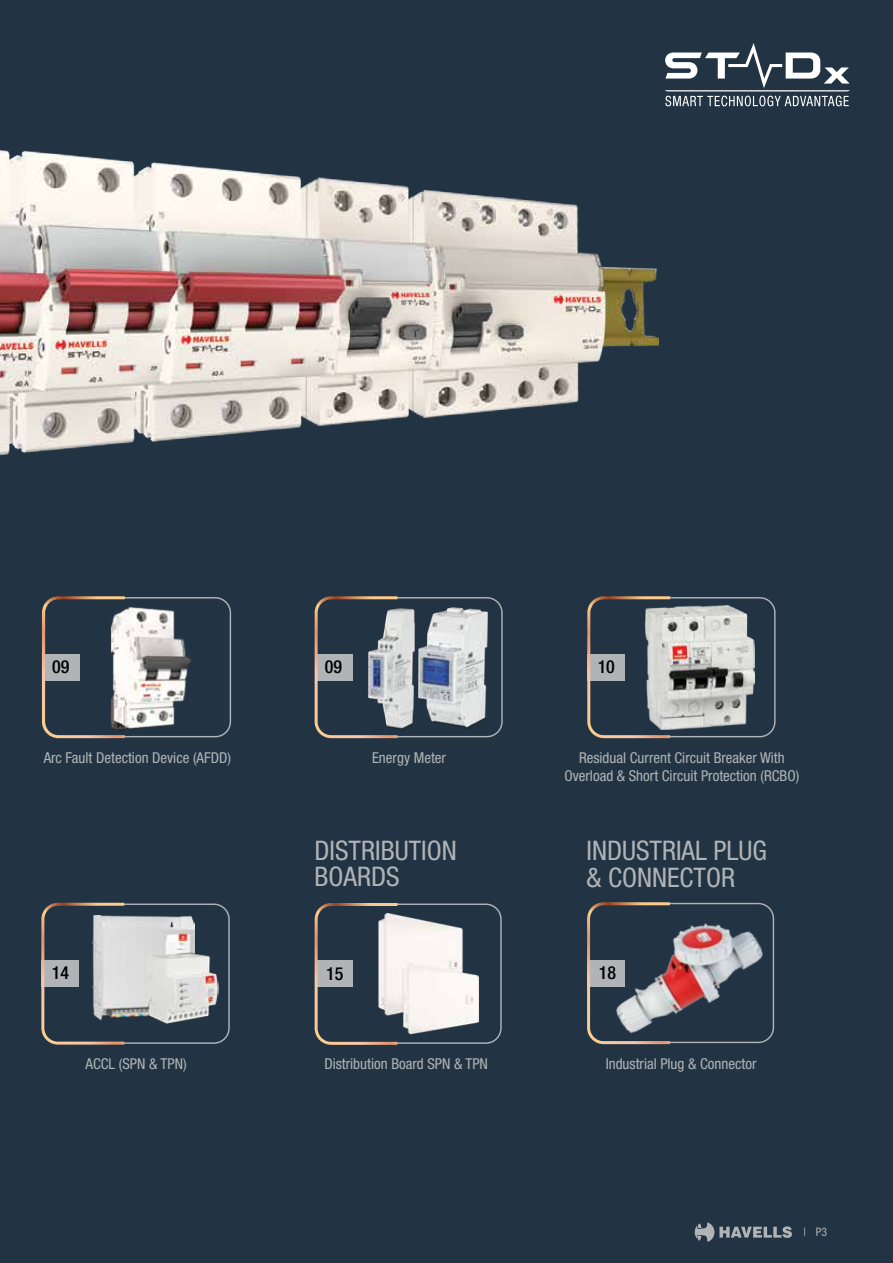
<style>
.page{position:relative;width:893px;height:1263px;background:#223444}
.page>*{position:absolute;margin:0;border:0;box-sizing:border-box;transform-origin:0 0}
.t1{font:condensed 27px/25.5px "Helvetica Neue";color:#b1b4b6}
.t2{font:500 condensed 18px "Helvetica Neue";color:#000}
.t3{font:condensed 15px/18px "Helvetica Neue";color:#b1b4b6;text-align:center}
.t4{font:condensed 11.7px "Helvetica Neue";color:#b1b4b6}
</style>
<div class="page">
<div style="left:44px;top:597px;width:187px;height:140px;border:1px solid #b1b4b6;border-radius:15px"></div>
<div style="left:315px;top:597px;width:188px;height:140px;border:1px solid #b1b4b6;border-radius:15px"></div>
<div style="left:588px;top:597px;width:188px;height:140px;border:1px solid #b1b4b6;border-radius:15px"></div>
<svg style="left:42px;top:596px;width:83px;height:142px"></svg>
<svg style="left:315px;top:596px;width:82px;height:142px"></svg>
<svg style="left:587px;top:596px;width:83px;height:142px"></svg>
<svg style="left:695px;top:1222px;width:97px;height:20px"></svg>
<div style="left:316px;top:903px;width:186px;height:141px;border:1px solid #b1b4b6;border-radius:15px"></div>
<img style="left:397px;top:914px;width:81px;height:120px">
<svg style="left:315px;top:903px;width:82px;height:142px"></svg>
<img style="left:587px;top:902px;width:188px;height:143px">
<img style="left:645px;top:605px;width:110px;height:124px">
<img style="left:111px;top:607px;width:80px;height:123px">
<img style="left:418px;top:607px;width:71px;height:121px">
<img style="left:367px;top:607px;width:48px;height:123px">
<img style="left:0;top:150px;width:658px;height:306px">
<div style="left:42px;top:903px;width:188px;height:141px;border:1px solid #b1b4b6;border-radius:15px"></div>
<svg style="left:41px;top:903px;width:83px;height:141px"></svg>
<img style="left:93px;top:915px;width:102px;height:106px">
<img style="left:148px;top:952px;width:71px;height:72px">
<svg style="left:665px;top:43px;width:185px;height:63px"></svg>
<p class="t2" style="left:52px;top:656px;width:19px">09</p>
<p class="t2" style="left:325px;top:656px;width:19px">09</p>
<p class="t2" style="left:598px;top:656px;width:19px">10</p>
<p class="t3" style="left:44px;top:748px;width:189px">Arc Fault Detection Device (AFDD)</p>
<p class="t3" style="left:564px;top:748px;width:236px">Residual Current Circuit Breaker With<br>Overload &amp; Short Circuit Protection (RCBO)</p>
<p class="t3" style="left:372px;top:748px;width:75px">Energy Meter</p>
<p class="t2" style="left:52px;top:962px;width:19px">14</p>
<p class="t3" style="left:86px;top:1055px;width:103px">ACCL (SPN &amp; TPN)</p>
<h1 class="t1" style="left:315px;top:838px;width:144px">DISTRIBUTION<br>BOARDS</h1>
<h1 class="t1" style="left:586px;top:837px;width:182px;line-height:27px">INDUSTRIAL PLUG &amp; CONNECTOR</h1>
<p class="t2" style="left:326px;top:962px;width:19px">15</p>
<p class="t2" style="left:599px;top:962px;width:19px">18</p>
<p class="t3" style="left:324px;top:1055px;width:165px">Distribution Board SPN &amp; TPN</p>
<p class="t3" style="left:606px;top:1054px;width:152px">Industrial Plug &amp; Connector</p>
<p class="t4" style="left:803px;top:1225px;width:25px">| P3</p>
</div>
